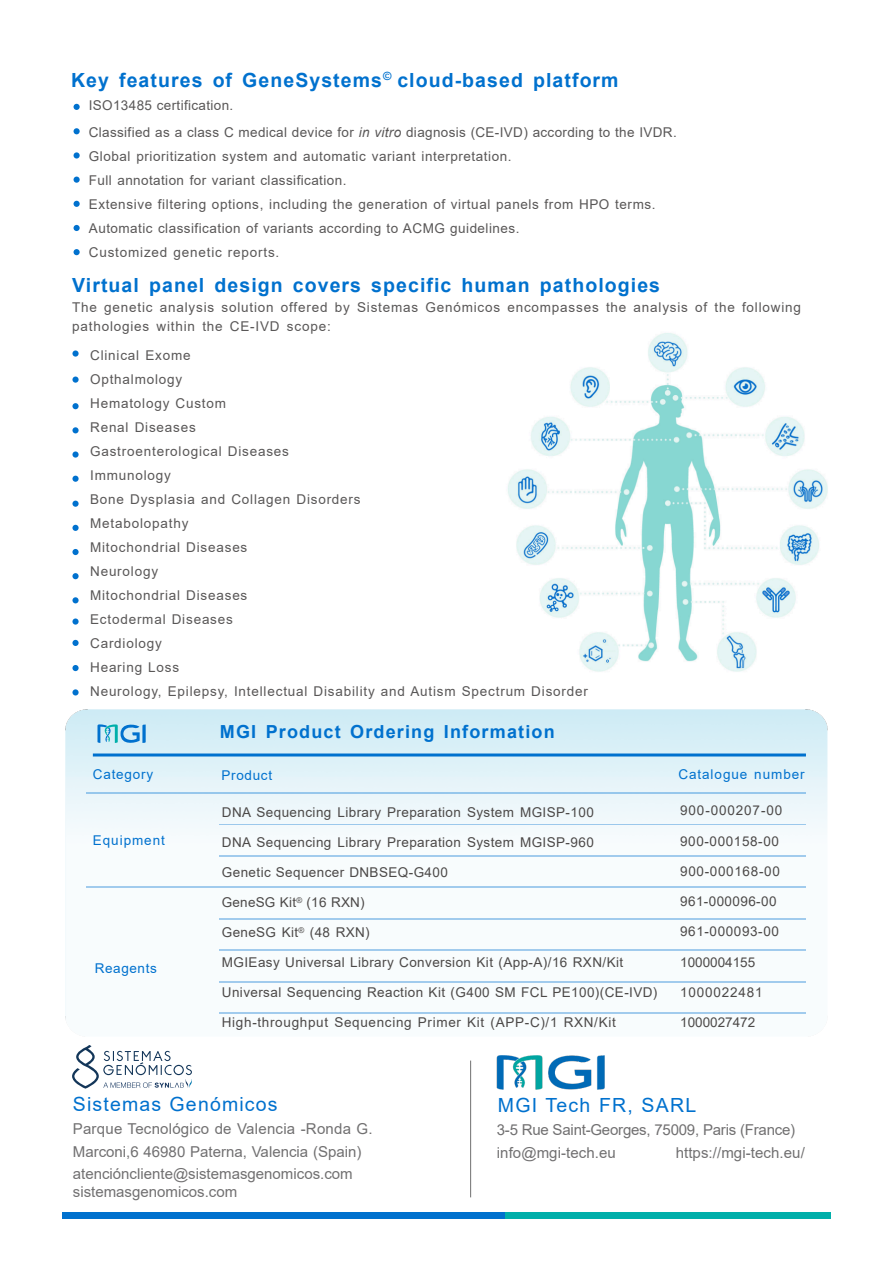
<style>
.page{position:relative;width:893px;height:1263px;background:#fff}
.page>*{position:absolute;margin:0;border:0;box-sizing:border-box;transform-origin:0 0}
.t1{font:700 19.5px "Arial";letter-spacing:.055em;color:#0071ce}
.t2{font:19.5px "Arial";letter-spacing:.06em;color:#0071ce}
.t3{font:700 18px "Arial";letter-spacing:.065em;color:#0071ce}
.t4{font:15px/23px "Arial";color:#717071}
.t5{font:13.5px/24px "Arial";letter-spacing:.06em;color:#595757}
.t6{font:13.5px "Arial";letter-spacing:.03em;color:#4c4948}
.t7{font:13.5px/24px "Arial";letter-spacing:.04em;color:#595757}
.t8{font:13.5px/27px "Arial";letter-spacing:.025em;color:#595757}
.t9{font:13.5px "Arial";letter-spacing:.05em;color:#4c4948}
.t10{font:13.5px "Arial";letter-spacing:.07em;color:#0071ce}
.t11{font:13.5px "Arial";color:#4c4948}
.t12{font:13.5px "Arial";letter-spacing:.065em;color:#4c4948}
.t13{font:13.5px "Arial";letter-spacing:.06em;color:#4c4948}
.t14{font:13.5px "Arial";letter-spacing:.045em;color:#0071ce}
.t15{font:13.5px "Arial";letter-spacing:.05em;color:#0071ce}
.s1{font-style:italic}
</style>
<div class="page">
<hr style="left:93px;top:753px;width:713px;height:3px;background:#0071ce">
<hr style="left:470px;top:1060px;width:1px;height:137px;background:#717071">
<div style="left:62px;top:1212px;width:536px;height:6px;background:#0071ce"></div>
<div style="left:505px;top:1212px;width:326px;height:6px;background:#00afaa"></div>
<svg style="left:74px;top:128px;width:6px;height:6px"></svg>
<div style="left:74px;top:152px;width:6px;height:7px;background:#0071ce;border-radius:50%"></div>
<svg style="left:74px;top:177px;width:6px;height:6px"></svg>
<svg style="left:74px;top:201px;width:6px;height:6px"></svg>
<svg style="left:74px;top:225px;width:6px;height:6px"></svg>
<svg style="left:74px;top:249px;width:6px;height:6px"></svg>
<svg style="left:74px;top:104px;width:6px;height:6px"></svg>
<svg style="left:72px;top:350px;width:7px;height:7px"></svg>
<svg style="left:72px;top:376px;width:7px;height:7px"></svg>
<div style="left:72px;top:403px;width:7px;height:6px;background:#0071ce;border-radius:50%"></div>
<div style="left:72px;top:427px;width:7px;height:6px;background:#0071ce;border-radius:50%"></div>
<svg style="left:72px;top:451px;width:7px;height:7px"></svg>
<div style="left:72px;top:689px;width:7px;height:6px;background:#0071ce;border-radius:50%"></div>
<div style="left:72px;top:476px;width:7px;height:6px;background:#0071ce;border-radius:50%"></div>
<div style="left:72px;top:501px;width:7px;height:6px;background:#0071ce;border-radius:50%"></div>
<div style="left:72px;top:525px;width:7px;height:6px;background:#0071ce;border-radius:50%"></div>
<div style="left:72px;top:549px;width:7px;height:6px;background:#0071ce;border-radius:50%"></div>
<div style="left:72px;top:573px;width:7px;height:6px;background:#0071ce;border-radius:50%"></div>
<div style="left:72px;top:597px;width:7px;height:6px;background:#0071ce;border-radius:50%"></div>
<svg style="left:72px;top:618px;width:7px;height:7px"></svg>
<div style="left:72px;top:640px;width:7px;height:6px;background:#0071ce;border-radius:50%"></div>
<div style="left:72px;top:665px;width:7px;height:6px;background:#0071ce;border-radius:50%"></div>
<svg style="left:97px;top:722px;width:49px;height:24px"></svg>
<img style="left:508px;top:333px;width:320px;height:339px">
<svg style="left:72px;top:1045px;width:120px;height:44px"></svg>
<img style="left:496px;top:1055px;width:109px;height:35px">
<h1 class="t1" style="left:71px;top:73px;width:549px">Key features of GeneSystems<sup>©</sup> cloud-based platform</h1>
<p class="t8" style="left:89px;top:93px;width:589px">ISO13485 certification.<br>Classified as a class C medical device for <span class="s1">in vitro</span> diagnosis (CE-IVD) according to the IVDR.</p>
<p class="t7" style="left:89px;top:145px;width:568px">Global prioritization system and automatic variant interpretation.<br>Full annotation for variant classification.<br>Extensive filtering options, including the generation of virtual panels from HPO terms.<br>Automatic classification of variants according to ACMG guidelines.<br>Customized genetic reports.</p>
<h1 class="t1" style="left:72px;top:278px;width:589px">Virtual panel design covers specific human pathologies</h1>
<p class="t5" style="left:72px;top:299px;width:730px;line-height:19.5px">The genetic analysis solution offered by Sistemas Genómicos encompasses the analysis of the following pathologies within the CE-IVD scope:</p>
<p class="t5" style="left:90px;top:344px;width:499px">Clinical Exome<br>Opthalmology<br>Hematology Custom<br>Renal Diseases<br>Gastroenterological Diseases<br>Immunology<br>Bone Dysplasia and Collagen Disorders<br>Metabolopathy<br>Mitochondrial Diseases<br>Neurology<br>Mitochondrial Diseases<br>Ectodermal Diseases<br>Cardiology<br>Hearing Loss<br>Neurology, Epilepsy, Intellectual Disability and Autism Spectrum Disorder</p>
<h2 class="t3" style="left:220px;top:725px;width:336px">MGI Product Ordering Information</h2>
<p class="t10" style="left:93px;top:769px;width:62px">Category</p>
<p class="t15" style="left:222px;top:770px;width:52px">Product</p>
<p class="t10" style="left:678px;top:769px;width:128px">Catalogue number</p>
<p class="t10" style="left:93px;top:835px;width:74px">Equipment</p>
<p class="t14" style="left:95px;top:963px;width:64px">Reagents</p>
<p class="t6" style="left:222px;top:807px;width:373px">DNA Sequencing Library Preparation System MGISP-100</p>
<p class="t6" style="left:222px;top:837px;width:373px">DNA Sequencing Library Preparation System MGISP-960</p>
<p class="t6" style="left:222px;top:867px;width:228px">Genetic Sequencer DNBSEQ-G400</p>
<p class="t6" style="left:222px;top:897px;width:144px">GeneSG Kit<sup>®</sup> (16 RXN)</p>
<p class="t6" style="left:222px;top:927px;width:149px">GeneSG Kit<sup>®</sup> (48 RXN)</p>
<p class="t6" style="left:222px;top:957px;width:403px">MGIEasy Universal Library Conversion Kit (App-A)/16 RXN/Kit</p>
<p class="t6" style="left:222px;top:987px;width:437px">Universal Sequencing Reaction Kit (G400 SM FCL PE100)(CE-IVD)</p>
<p class="t9" style="left:222px;top:1017px;width:395px">High-throughput Sequencing Primer Kit (APP-C)/1 RXN/Kit</p>
<p class="t12" style="left:680px;top:805px;width:104px">900-000207-00</p>
<p class="t6" style="left:680px;top:836px;width:100px">900-000158-00</p>
<p class="t9" style="left:680px;top:866px;width:101px">900-000168-00</p>
<p class="t6" style="left:680px;top:896px;width:98px">961-000096-00</p>
<p class="t6" style="left:680px;top:926px;width:100px">961-000093-00</p>
<p class="t11" style="left:680px;top:957px;width:77px">1000004155</p>
<p class="t13" style="left:680px;top:987px;width:84px">1000022481</p>
<p class="t11" style="left:680px;top:1017px;width:77px">1000027472</p>
<h1 class="t2" style="left:73px;top:1097px;width:206px">Sistemas Genómicos</h1>
<p class="t4" style="left:73px;top:1118px;width:301px">Parque Tecnológico de Valencia -Ronda G.<br>Marconi,6 46980 Paterna, Valencia (Spain) atencióncliente@sistemasgenomicos.com</p>
<p class="t4" style="left:73px;top:1182px;width:166px">sistemasgenomicos.com</p>
<h1 class="t2" style="left:498px;top:1098px;width:200px">MGI Tech FR, SARL</h1>
<p class="t4" style="left:497px;top:1119px;width:300px">3-5 Rue Saint-Georges, 75009, Paris (France) info@mgi-tech.eu</p>
<p class="t4" style="left:676px;top:1143px;width:131px">https://mgi-tech.eu/</p>
</div>
